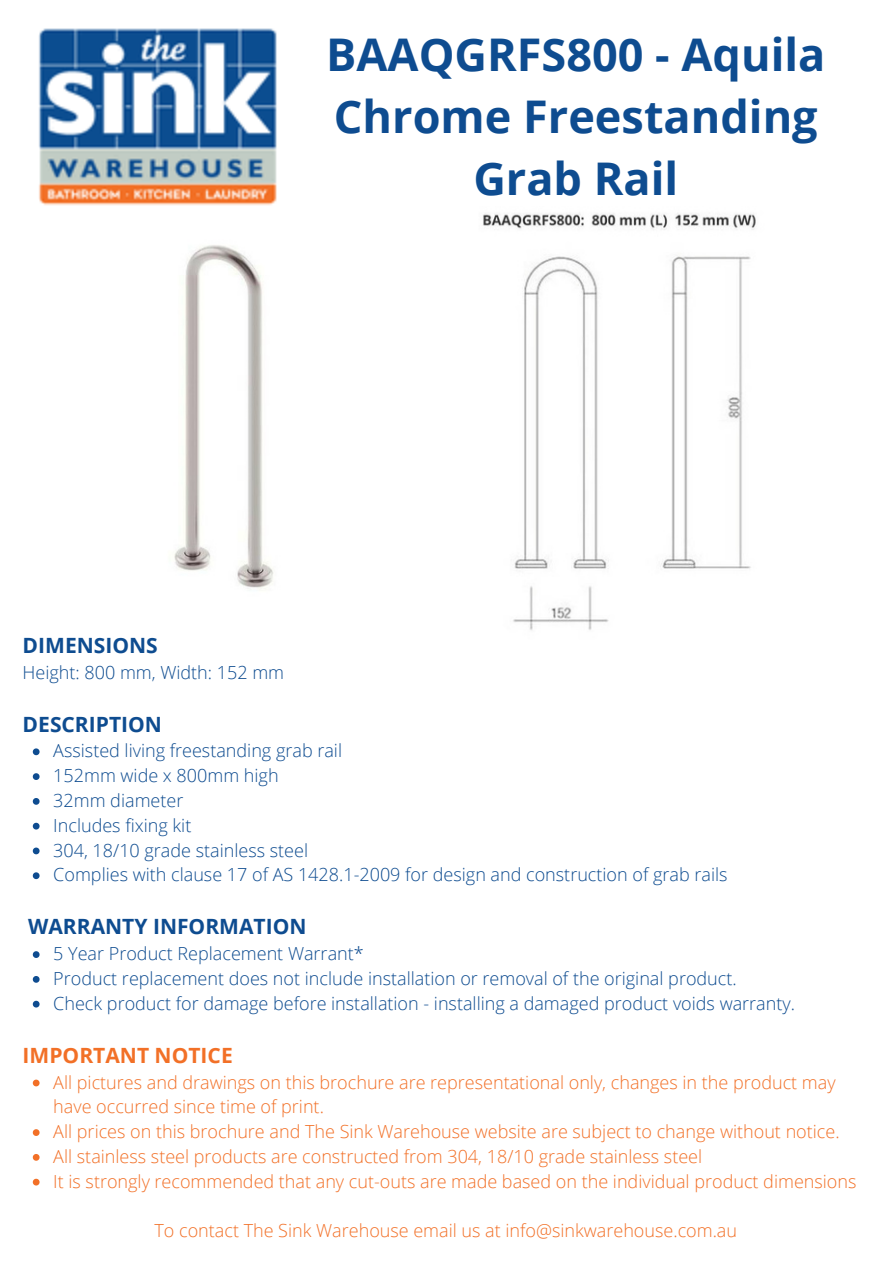
<style>
.page{position:relative;width:894px;height:1264px;background:#fff}
.page>*{position:absolute;margin:0;border:0;box-sizing:border-box;transform-origin:0 0}
.t1{font:700 45px/61.9px "Open Sans";color:#0e4c90;text-align:center}
.t2{font:700 21px "Open Sans";color:#0e4c90}
.t3{font:700 21px "Open Sans";color:#f27027}
.t4{font:300 18px/24.8px "Open Sans";color:#f27027}
.t5{font:300 18px "Open Sans";color:#0e4c90}
</style>
<div class="page">
<img style="left:39px;top:28px;width:238px;height:178px">
<img style="left:174px;top:245px;width:100px;height:345px">
<img style="left:483px;top:213px;width:273px;height:418px">
<svg style="left:33px;top:748px;width:7px;height:7px"></svg>
<svg style="left:33px;top:773px;width:7px;height:7px"></svg>
<svg style="left:33px;top:798px;width:7px;height:6px"></svg>
<svg style="left:33px;top:822px;width:7px;height:7px"></svg>
<svg style="left:33px;top:847px;width:7px;height:7px"></svg>
<svg style="left:33px;top:872px;width:7px;height:7px"></svg>
<svg style="left:33px;top:951px;width:7px;height:6px"></svg>
<svg style="left:33px;top:976px;width:7px;height:6px"></svg>
<svg style="left:33px;top:1000px;width:7px;height:7px"></svg>
<svg style="left:33px;top:1079px;width:7px;height:7px"></svg>
<svg style="left:33px;top:1129px;width:7px;height:6px"></svg>
<svg style="left:33px;top:1154px;width:7px;height:6px"></svg>
<svg style="left:33px;top:1178px;width:7px;height:7px"></svg>
<p class="t1" style="left:326px;top:23px;width:500px">BAAQGRFS800 - Aquila<br>Chrome Freestanding<br>Grab Rail</p>
<p class="t2" style="left:23px;top:630px;width:137px">DIMENSIONS</p>
<p class="t5" style="left:23px;top:659px;width:263px">Height: 800 mm, Width: 152 mm</p>
<p class="t2" style="left:23px;top:709px;width:141px">DESCRIPTION</p>
<p class="t5" style="left:53px;top:738px;width:290px">Assisted living freestanding grab rail</p>
<p class="t5" style="left:53px;top:763px;width:227px">152mm wide x 800mm high</p>
<p class="t5" style="left:53px;top:787px;width:131px">32mm diameter</p>
<p class="t5" style="left:53px;top:812px;width:139px">Includes fixing kit</p>
<p class="t5" style="left:53px;top:837px;width:256px">304, 18/10 grade stainless steel</p>
<p class="t5" style="left:53px;top:862px;width:675px">Complies with clause 17 of AS 1428.1-2009 for design and construction of grab rails</p>
<p class="t2" style="left:28px;top:911px;width:280px">WARRANTY INFORMATION</p>
<p class="t5" style="left:53px;top:941px;width:312px">5 Year Product Replacement Warrant*</p>
<p class="t5" style="left:53px;top:965px;width:684px">Product replacement does not include installation or removal of the original product.</p>
<p class="t5" style="left:53px;top:990px;width:743px">Check product for damage before installation - installing a damaged product voids warranty.</p>
<p class="t3" style="left:23px;top:1040px;width:211px">IMPORTANT NOTICE</p>
<p class="t4" style="left:53px;top:1069px;width:783px">All pictures and drawings on this brochure are representational only, changes in the product may have occurred since time of print.</p>
<p class="t4" style="left:53px;top:1118px;width:787px">All prices on this brochure and The Sink Warehouse website are subject to change without notice.</p>
<p class="t4" style="left:53px;top:1143px;width:650px">All stainless steel products are constructed from 304, 18/10 grade stainless steel</p>
<p class="t4" style="left:53px;top:1168px;width:804px">It is strongly recommended that any cut-outs are made based on the individual product dimensions</p>
<p class="t4" style="left:154px;top:1217px;width:584px">To contact The Sink Warehouse email us at info@sinkwarehouse.com.au</p>
</div>
